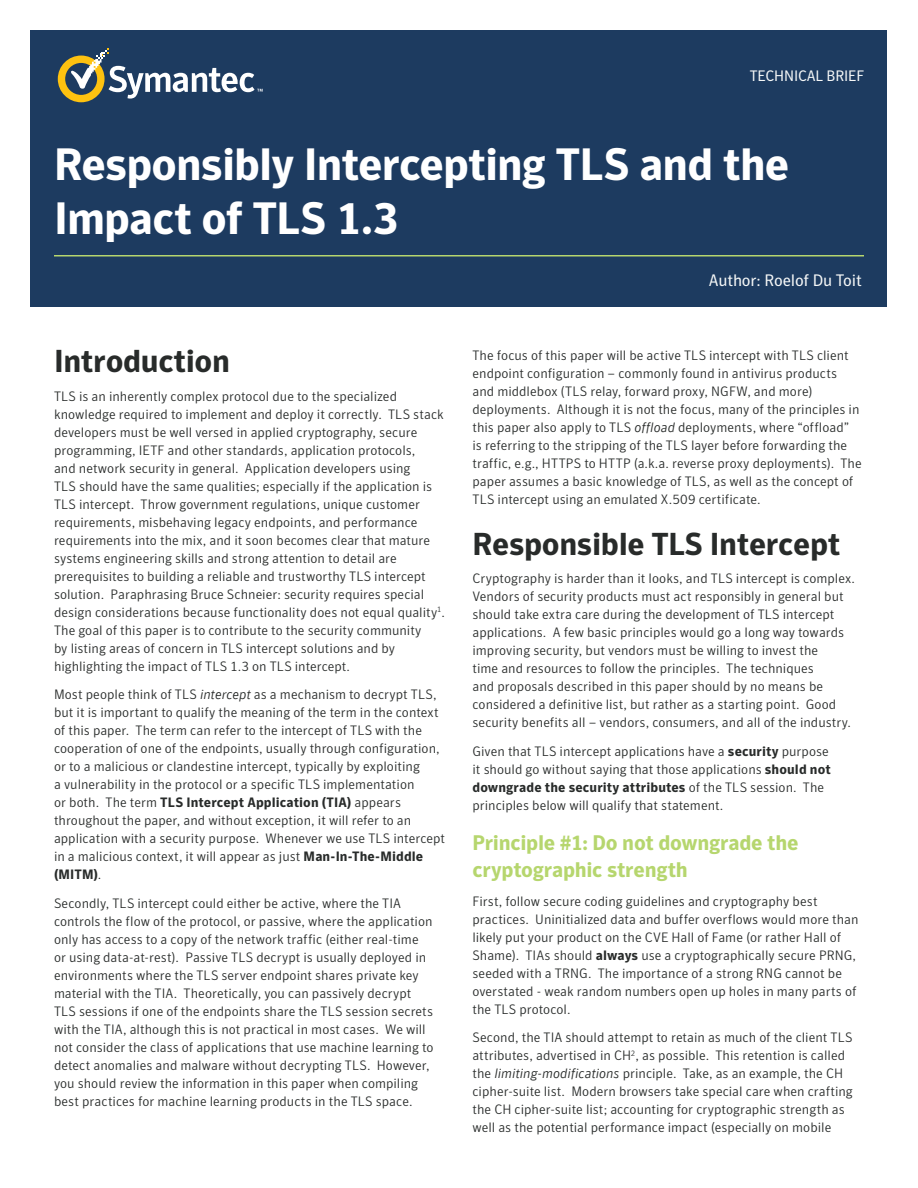
<style>
.page{position:relative;width:918px;height:1188px;background:#fff}
.page>*{position:absolute;margin:0;border:0;box-sizing:border-box;transform-origin:0 0}
.Title_Header{font:700 45px/54px "Symantec Sans";letter-spacing:-.02em;color:#fff}
.Body_H1{font:700 31.5px "Symantec Sans";letter-spacing:-.01em;color:#282b2a}
.Alt_Body_H3{font:700 21px/27px "Symantec Sans";letter-spacing:-.015em;color:#b6d66e}
.Title_Subhead{font:16.5px "Symantec Sans";letter-spacing:-.01em;color:#f5f7f7}
.t1{font:15px "Symantec Sans";letter-spacing:-.01em;color:#f5f7f7}
.Body_Copy{font:300 13.5px/18px "Symantec Sans";color:#282b2a}
.s1{font-style:italic}
.s2{font-weight:700}
</style>
<div class="page">
<div style="left:31px;top:31px;width:856px;height:276px;background:#1d3b60"></div>
<svg style="left:58px;top:48px;width:205px;height:54px"></svg>
<hr style="left:54px;top:255px;width:810px;height:2px;background:#b6d66e">
<p class="t1" style="left:750px;top:67px;width:116px">TECHNICAL BRIEF</p>
<p class="Title_Header" style="left:54px;top:138px;width:737px">Responsibly Intercepting TLS and the<br>Impact of TLS 1.3</p>
<p class="Body_H1" style="left:54px;top:342px;width:177px">Introduction</p>
<p class="Body_Copy" style="left:54px;top:387px;width:393px">TLS is an inherently complex protocol due to the specialized knowledge required to implement and deploy it correctly. TLS stack developers must be well versed in applied cryptography, secure programming, IETF and other standards, application protocols,<br>and network security in general. Application developers using<br>TLS should have the same qualities; especially if the application is TLS intercept. Throw government regulations, unique customer requirements, misbehaving legacy endpoints, and performance requirements into the mix, and it soon becomes clear that mature systems engineering skills and strong attention to detail are prerequisites to building a reliable and trustworthy TLS intercept solution. Paraphrasing Bruce Schneier: security requires special design considerations because functionality does not equal quality<sup>1</sup>.<br>The goal of this paper is to contribute to the security community<br>by listing areas of concern in TLS intercept solutions and by highlighting the impact of TLS 1.3 on TLS intercept.</p>
<p class="Body_Copy" style="left:54px;top:685px;width:393px">Most people think of TLS <span class="s1">intercept</span> as a mechanism to decrypt TLS, but it is important to qualify the meaning of the term in the context of this paper. The term can refer to the intercept of TLS with the cooperation of one of the endpoints, usually through configuration, or to a malicious or clandestine intercept, typically by exploiting<br>a vulnerability in the protocol or a specific TLS implementation<br>or both. The term <span class="s2">TLS Intercept Application (TIA)</span> appears throughout the paper, and without exception, it will refer to an application with a security purpose. Whenever we use TLS intercept in a malicious context, it will appear as just <span class="s2">Man-In-The-Middle (MITM)</span>.</p>
<p class="Body_Copy" style="left:54px;top:894px;width:381px">Secondly, TLS intercept could either be active, where the TIA controls the flow of the protocol, or passive, where the application only has access to a copy of the network traffic (either real-time or using data-at-rest). Passive TLS decrypt is usually deployed in environments where the TLS server endpoint shares private key material with the TIA. Theoretically, you can passively decrypt TLS sessions if one of the endpoints share the TLS session secrets with the TIA, although this is not practical in most cases. We will not consider the class of applications that use machine learning to detect anomalies and malware without decrypting TLS. However, you should review the information in this paper when compiling best practices for machine learning products in the TLS space.</p>
<p class="Title_Subhead" style="left:709px;top:271px;width:155px">Author: Roelof Du Toit</p>
<p class="Body_Copy" style="left:472px;top:346px;width:391px">The focus of this paper will be active TLS intercept with TLS client endpoint configuration – commonly found in antivirus products and middlebox (TLS relay, forward proxy, NGFW, and more) deployments. Although it is not the focus, many of the principles in this paper also apply to TLS <span class="s1">offload</span> deployments, where “offload” is referring to the stripping of the TLS layer before forwarding the traffic, e.g., HTTPS to HTTP (a.k.a. reverse proxy deployments). The paper assumes a basic knowledge of TLS, as well as the concept of TLS intercept using an emulated X.509 certificate.</p>
<p class="Body_H1" style="left:472px;top:525px;width:369px">Responsible TLS Intercept</p>
<p class="Body_Copy" style="left:472px;top:569px;width:384px">Cryptography is harder than it looks, and TLS intercept is complex.<br>Vendors of security products must act responsibly in general but should take extra care during the development of TLS intercept applications. A few basic principles would go a long way towards improving security, but vendors must be willing to invest the<br>time and resources to follow the principles. The techniques<br>and proposals described in this paper should by no means be considered a definitive list, but rather as a starting point. Good security benefits all – vendors, consumers, and all of the industry.</p>
<p class="Body_Copy" style="left:472px;top:742px;width:360px">Given that TLS intercept applications have a <span class="s2">security</span> purpose it should go without saying that those applications <span class="s2">should not downgrade the security attributes</span> of the TLS session. The principles below will qualify that statement.</p>
<p class="Alt_Body_H3" style="left:472px;top:829px;width:328px">Principle #1: Do not downgrade the cryptographic strength</p>
<p class="Body_Copy" style="left:472px;top:892px;width:387px">First, follow secure coding guidelines and cryptography best practices. Uninitialized data and buffer overflows would more than likely put your product on the CVE Hall of Fame (or rather Hall of Shame). TIAs should <span class="s2">always</span> use a cryptographically secure PRNG, seeded with a TRNG. The importance of a strong RNG cannot be overstated - weak random numbers open up holes in many parts of the TLS protocol.</p>
<p class="Body_Copy" style="left:472px;top:1028px;width:382px">Second, the TIA should attempt to retain as much of the client TLS attributes, advertised in CH<sup>2</sup>, as possible. This retention is called the <span class="s1">limiting-modifications</span> principle. Take, as an example, the CH cipher-suite list. Modern browsers take special care when crafting the CH cipher-suite list; accounting for cryptographic strength as well as the potential performance impact (especially on mobile</p>
</div>
